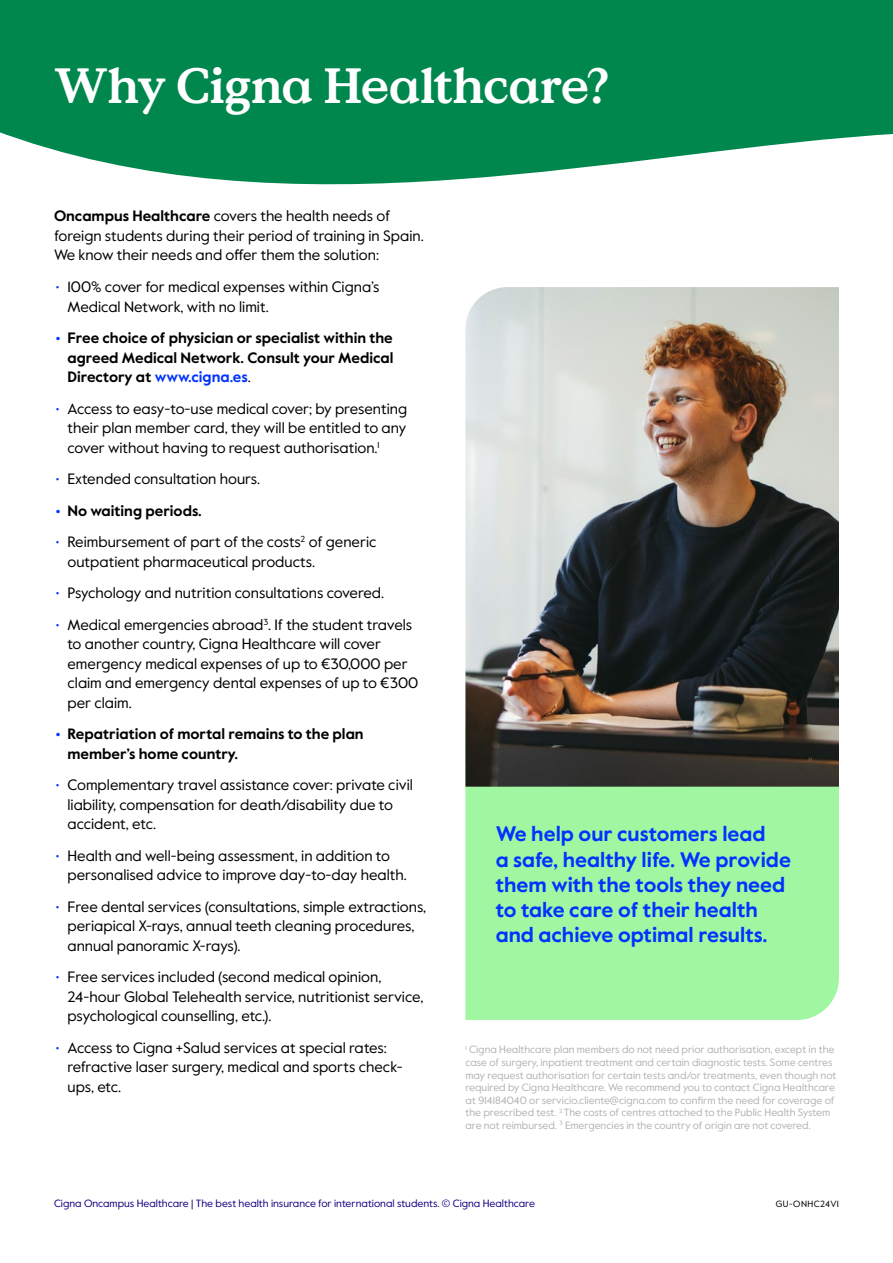
<style>
.page{position:relative;width:893px;height:1263px;background:#fff}
.page>*{position:absolute;margin:0;border:0;box-sizing:border-box;transform-origin:0 0}
.t1{font:700 49.5px "Value Serif Pro";letter-spacing:-.02em;color:#fff}
.t2{font:700 21px/25.2px "Value Sans Pro";color:#03f}
.t3{font:15px/19.5px "Value Sans Pro";color:#000}
.t4{font:700 15px/19.5px "Value Sans Pro";color:#000;text-align:justify}
.t5{font:10.5px/12.6px "Value Sans Pro";color:#b3b3b3}
.t6{font:10.5px "Value Sans Pro";color:#110081}
.t7{font:9px "Value Sans Pro";letter-spacing:.045em;color:#000}
.s1{font-weight:700}
.s2{color:#03f}
.s3{font-weight:400}
</style>
<div class="page">
<svg style="left:0;top:0;width:893px;height:185px;fill:#00874d"></svg>
<div style="left:465px;top:787px;width:374px;height:233px;background:#a1f7a1"></div>
<img style="left:465px;top:287px;width:374px;height:500px">
<h1 class="t1" style="left:54px;top:55px;width:557px">Why Cigna Healthcare?</h1>
<p class="t3" style="left:54px;top:206px;width:371px"><span class="s1">Oncampus Healthcare</span> covers the health needs of foreign students during their period of training in Spain.<br>We know their needs and offer them the solution:</p>
<p class="t3" style="left:68px;top:278px;width:313px;text-indent:-12px"><span class="s2">•</span> 100% cover for medical expenses within Cigna’s<br>Medical Network, with no limit.</p>
<p class="t4" style="left:68px;top:329px;width:328px;text-indent:-12px"><span class="s2">•</span> Free choice of physician or specialist within the agreed Medical Network. Consult your Medical Directory at <span class="s2">www.cigna.es</span><span class="s3">.</span></p>
<p class="t3" style="left:68px;top:399px;width:341px;text-align:justify;text-indent:-12px"><span class="s2">•</span> Access to easy-to-use medical cover; by presenting their plan member card, they will be entitled to any cover without having to request authorisation.<sup>1</sup></p>
<p class="t3" style="left:56px;top:470px;width:206px"><span class="s2">•</span> Extended consultation hours.</p>
<p class="t4" style="left:56px;top:501px;width:148px"><span class="s2">•</span> No waiting periods.</p>
<p class="t3" style="left:68px;top:533px;width:310px;text-indent:-12px"><span class="s2">•</span> Reimbursement of part of the costs<sup>2</sup> of generic outpatient pharmaceutical products.</p>
<p class="t3" style="left:56px;top:584px;width:330px"><span class="s2">•</span> Psychology and nutrition consultations covered.</p>
<p class="t3" style="left:67px;top:615px;width:352px;text-indent:-12px"><span class="s2">•</span> Medical emergencies abroad<sup>3</sup>. If the student travels to another country, Cigna Healthcare will cover emergency medical expenses of up to €30,000 per claim and emergency dental expenses of up to €300 per claim.</p>
<p class="t4" style="left:67px;top:725px;width:298px;text-indent:-12px"><span class="s2">•</span> Repatriation of mortal remains to the plan member’s home country.</p>
<p class="t3" style="left:67px;top:776px;width:347px;text-indent:-12px"><span class="s2">•</span> Complementary travel assistance cover: private civil liability, compensation for death/disability due to accident, etc.</p>
<p class="t3" style="left:67px;top:846px;width:341px;text-indent:-12px"><span class="s2">•</span> Health and well-being assessment, in addition to personalised advice to improve day-to-day health.</p>
<p class="t3" style="left:67px;top:897px;width:360px;text-indent:-12px"><span class="s2">•</span> Free dental services (consultations, simple extractions, periapical X-rays, annual teeth cleaning procedures, annual panoramic X-rays).</p>
<p class="t3" style="left:67px;top:968px;width:357px;text-indent:-12px"><span class="s2">•</span> Free services included (second medical opinion,<br>24-hour Global Telehealth service, nutritionist service, psychological counselling, etc.).</p>
<p class="t3" style="left:67px;top:1038px;width:337px;text-indent:-12px"><span class="s2">•</span> Access to Cigna +Salud services at special rates: refractive laser surgery, medical and sports check&shy;ups, etc.</p>
<p class="t5" style="left:465px;top:1043px;width:372px"><sup>1</sup> Cigna Healthcare plan members do not need prior authorisation, except in the case of surgery, inpatient treatment and certain diagnostic tests. Some centres may request authorisation for certain tests and/or treatments, even though not required by Cigna Healthcare. We recommend you to contact Cigna Healthcare at 914184040 or servicio.cliente@cigna.com to confirm the need for coverage of the prescribed test. <sup>2</sup> The costs of centres attached to the Public Health System are not reimbursed. <sup>3</sup> Emergencies in the country of origin are not covered.</p>
<h2 class="t2" style="left:496px;top:822px;width:297px">We help our customers lead<br>a safe, healthy life. We provide them with the tools they need to take care of their health and achieve optimal results.</h2>
<p class="t6" style="left:54px;top:1197px;width:482px">Cigna Oncampus Healthcare | The best health insurance for international students. © Cigna Healthcare</p>
<p class="t7" style="left:776px;top:1199px;width:65px">GU-ONHC24V1</p>
</div>
